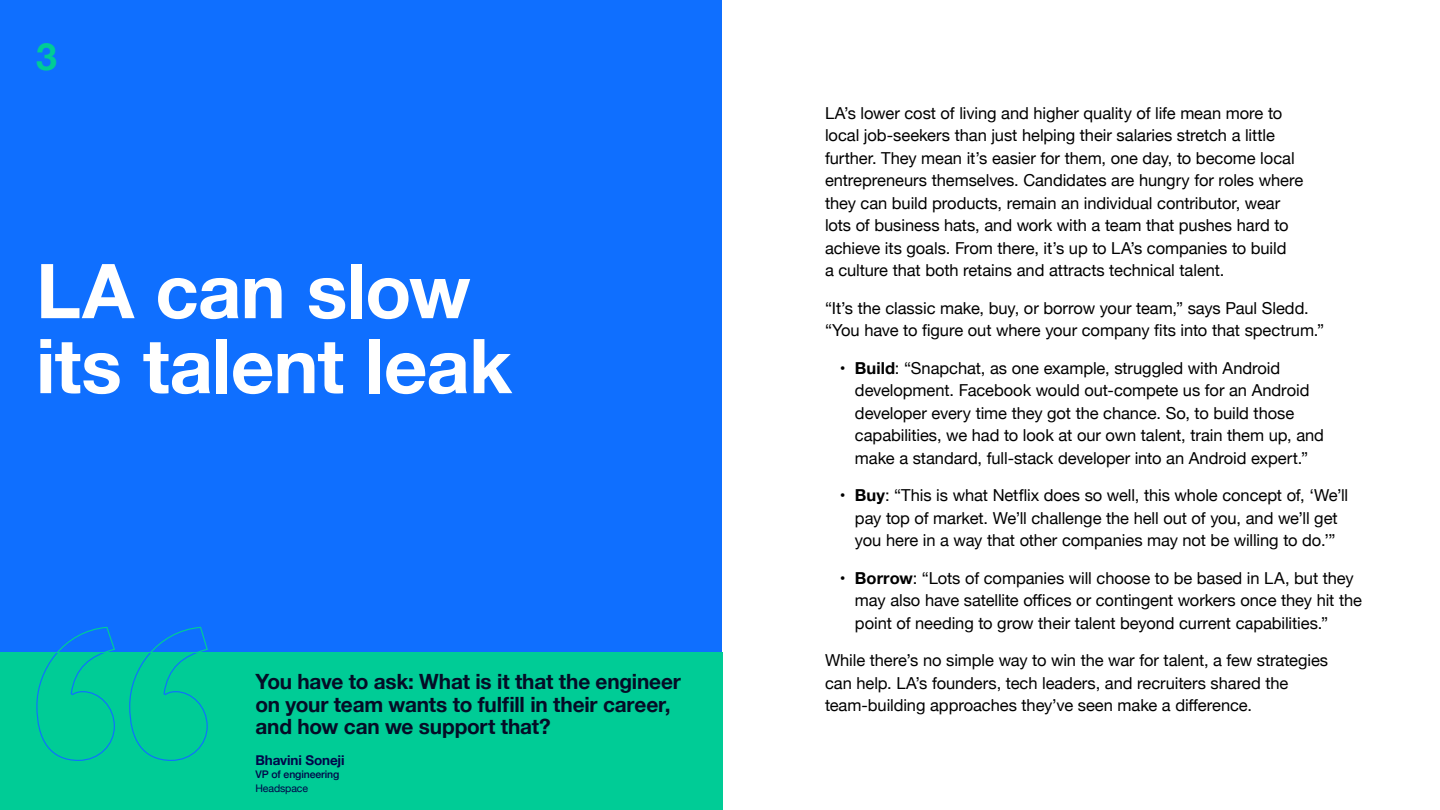
<style>
.page{position:relative;width:1440px;height:810px;background:#fff}
.page>*{position:absolute;margin:0;border:0;box-sizing:border-box;transform-origin:0 0}
.t1{font:700 75.75px/75px "Helvetica Neue";letter-spacing:-.01em;color:#fff}
.t2{font:700 37.5px "Helvetica Neue";color:#00cc96}
.t3{font:700 21px/22.5px "Helvetica Neue";letter-spacing:-.01em;color:#050c26}
.t4{font:16.5px/22.5px "Helvetica Neue";letter-spacing:-.005em;color:#000}
.t5{font:700 13.5px "Helvetica Neue";letter-spacing:-.01em;color:#000649}
.t6{font:500 10.5px "Helvetica Neue";letter-spacing:-.01em;color:#000649}
.t7{font:10.5px "Helvetica Neue";letter-spacing:-.01em;color:#000649}
.s1{font-weight:700}
</style>
<div class="page">
<div style="left:0;top:0;width:722px;height:658px;background:#0f6fff"></div>
<div style="left:0;top:652px;width:722px;height:158px;background:#00cc96"></div>
<svg style="left:36px;top:626px;width:172px;height:135px"></svg>
<h2 class="t2" style="left:36px;top:27px;width:22px">3</h2>
<h1 class="t1" style="left:36px;top:256px;width:478px">LA can slow its talent leak</h1>
<p class="t3" style="left:255px;top:671px;width:427px">You have to ask: What is it that the engineer on your team wants to fulfill in their career, and how can we support that?</p>
<p class="t5" style="left:255px;top:749px;width:91px">Bhavini Soneji</p>
<p class="t6" style="left:255px;top:766px;width:85px">VP of engineering</p>
<p class="t7" style="left:255px;top:781px;width:54px">Headspace</p>
<p class="t4" style="left:825px;top:103px;width:480px">LA’s lower cost of living and higher quality of life mean more to local job-seekers than just helping their salaries stretch a little further. They mean it’s easier for them, one day, to become local entrepreneurs themselves. Candidates are hungry for roles where they can build products, remain an individual contributor, wear lots of business hats, and work with a team that pushes hard to achieve its goals. From there, it’s up to LA’s companies to build<br>a culture that both retains and attracts technical talent.</p>
<p class="t4" style="left:825px;top:298px;width:501px">“It’s the classic make, buy, or borrow your team,” says Paul Sledd. “You have to figure out where your company fits into that spectrum.”</p>
<p class="t4" style="left:855px;top:358px;width:471px;text-indent:-15px"><span class="s1">• Build</span>: “Snapchat, as one example, struggled with Android development. Facebook would out-compete us for an Android developer every time they got the chance. So, to build those capabilities, we had to look at our own talent, train them up, and make a standard, full-stack developer into an Android expert.”</p>
<p class="t4" style="left:840px;top:485px;width:510px;text-align:center"><span class="s1">• Buy</span>: “This is what Netflix does so well, this whole concept of, ‘We’ll pay top of market. We’ll challenge the hell out of you, and we’ll get you here in a way that other companies may not be willing to do.’”</p>
<p class="t4" style="left:855px;top:568px;width:509px;text-indent:-15px"><span class="s1">• Borrow</span>: “Lots of companies will choose to be based in LA, but they may also have satellite offices or contingent workers once they hit the point of needing to grow their talent beyond current capabilities.”</p>
<p class="t4" style="left:825px;top:650px;width:505px">While there’s no simple way to win the war for talent, a few strategies can help. LA’s founders, tech leaders, and recruiters shared the team-building approaches they’ve seen make a difference.</p>
</div>
